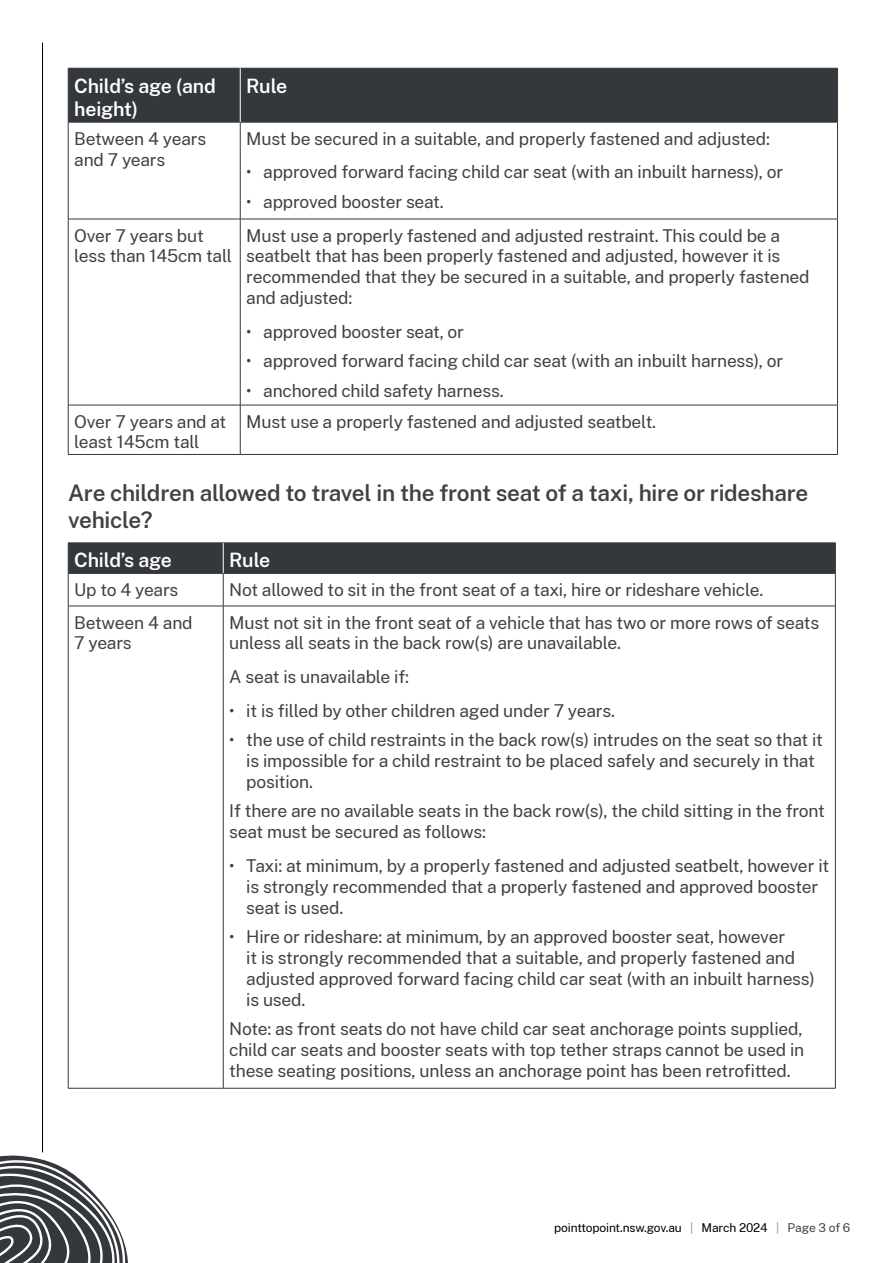
<style>
.page{position:relative;width:893px;height:1263px;background:#fff}
.page>*{position:absolute;margin:0;border:0;box-sizing:border-box;transform-origin:0 0}
.t1{font:600 22.5px/27px "Public Sans";letter-spacing:-.01em;color:#414042}
.t2{font:600 19.5px/23.4px "Public Sans";letter-spacing:-.01em;color:#fff}
.Paragraph{font:17.4px/20.9px "Public Sans";letter-spacing:-.01em;color:#414042}
.t3{font:12px "Public Sans";letter-spacing:-.01em;color:#000}
.s1{color:#939598}
.s2{color:#414042}
</style>
<div class="page">
<hr style="left:42px;top:43px;width:1px;height:1109px;background:#000">
<svg style="left:0;top:1152px;width:128px;height:111px"></svg>
<div style="left:69px;top:69px;width:768px;height:53px;background:#34383d"></div>
<hr style="left:68px;top:68px;width:172px;height:1px;background:#34383d">
<hr style="left:68px;top:68px;width:1px;height:54px;background:#34383d">
<hr style="left:240px;top:68px;width:598px;height:1px;background:#34383d">
<hr style="left:837px;top:68px;width:1px;height:54px;background:#34383d">
<hr style="left:68px;top:122px;width:172px;height:1px;background:#34383d">
<hr style="left:68px;top:122px;width:1px;height:97px;background:#34383d">
<hr style="left:240px;top:122px;width:598px;height:1px;background:#34383d">
<hr style="left:240px;top:122px;width:1px;height:97px;background:#34383d">
<hr style="left:837px;top:122px;width:1px;height:97px;background:#34383d">
<hr style="left:68px;top:219px;width:172px;height:1px;background:#34383d">
<hr style="left:68px;top:219px;width:1px;height:186px;background:#34383d">
<hr style="left:240px;top:219px;width:598px;height:1px;background:#34383d">
<hr style="left:240px;top:219px;width:1px;height:186px;background:#34383d">
<hr style="left:837px;top:219px;width:1px;height:186px;background:#34383d">
<hr style="left:68px;top:405px;width:172px;height:1px;background:#34383d">
<hr style="left:68px;top:405px;width:1px;height:49px;background:#34383d">
<hr style="left:240px;top:405px;width:598px;height:1px;background:#34383d">
<hr style="left:240px;top:405px;width:1px;height:49px;background:#34383d">
<hr style="left:837px;top:405px;width:1px;height:49px;background:#34383d">
<hr style="left:68px;top:454px;width:172px;height:1px;background:#34383d">
<hr style="left:240px;top:454px;width:598px;height:1px;background:#34383d">
<hr style="left:240px;top:68px;width:1px;height:54px;background:#fff">
<div style="left:69px;top:544px;width:766px;height:29px;background:#34383d"></div>
<hr style="left:68px;top:543px;width:155px;height:1px;background:#34383d">
<hr style="left:68px;top:543px;width:1px;height:30px;background:#34383d">
<hr style="left:223px;top:543px;width:613px;height:1px;background:#34383d">
<hr style="left:835px;top:543px;width:1px;height:30px;background:#34383d">
<hr style="left:68px;top:573px;width:155px;height:1px;background:#34383d">
<hr style="left:68px;top:574px;width:1px;height:32px;background:#34383d">
<hr style="left:223px;top:573px;width:613px;height:1px;background:#34383d">
<hr style="left:223px;top:574px;width:1px;height:32px;background:#34383d">
<hr style="left:835px;top:574px;width:1px;height:32px;background:#34383d">
<hr style="left:68px;top:606px;width:155px;height:1px;background:#34383d">
<hr style="left:68px;top:606px;width:1px;height:482px;background:#34383d">
<hr style="left:223px;top:606px;width:613px;height:1px;background:#34383d">
<hr style="left:223px;top:606px;width:1px;height:482px;background:#34383d">
<hr style="left:835px;top:606px;width:1px;height:482px;background:#34383d">
<hr style="left:68px;top:1088px;width:155px;height:1px;background:#34383d">
<hr style="left:223px;top:1088px;width:613px;height:1px;background:#34383d">
<hr style="left:223px;top:543px;width:1px;height:30px;background:#fff">
<h3 class="t2" style="left:74px;top:73px;width:143px">Child’s age (and height)</h3>
<h3 class="t2" style="left:246px;top:73px;width:43px">Rule</h3>
<p class="Paragraph" style="left:74px;top:127px;width:133px">Between 4 years and 7 years</p>
<p class="Paragraph" style="left:246px;top:127px;width:525px">Must be secured in a suitable, and properly fastened and adjusted:</p>
<p class="Paragraph" style="left:246px;top:161px;width:538px">• approved forward facing child car seat (with an inbuilt harness), or</p>
<p class="Paragraph" style="left:246px;top:190px;width:199px">• approved booster seat.</p>
<p class="Paragraph" style="left:74px;top:224px;width:159px">Over 7 years but less than 145cm tall</p>
<p class="Paragraph" style="left:246px;top:224px;width:565px">Must use a properly fastened and adjusted restraint. This could be a seatbelt that has been properly fastened and adjusted, however it is recommended that they be secured in a suitable, and properly fastened and adjusted:</p>
<p class="Paragraph" style="left:246px;top:320px;width:219px">• approved booster seat, or</p>
<p class="Paragraph" style="left:246px;top:350px;width:538px">• approved forward facing child car seat (with an inbuilt harness), or</p>
<p class="Paragraph" style="left:246px;top:379px;width:259px">• anchored child safety harness.</p>
<p class="Paragraph" style="left:74px;top:410px;width:154px">Over 7 years and at least 145cm tall</p>
<p class="Paragraph" style="left:246px;top:410px;width:411px">Must use a properly fastened and adjusted seatbelt.</p>
<h2 class="t1" style="left:68px;top:478px;width:742px">Are children allowed to travel in the front seat of a taxi, hire or rideshare vehicle?</h2>
<h3 class="t2" style="left:74px;top:547px;width:99px">Child’s age</h3>
<h3 class="t2" style="left:229px;top:547px;width:43px">Rule</h3>
<p class="Paragraph" style="left:74px;top:578px;width:106px">Up to 4 years</p>
<p class="Paragraph" style="left:229px;top:578px;width:536px">Not allowed to sit in the front seat of a taxi, hire or rideshare vehicle.</p>
<p class="Paragraph" style="left:74px;top:611px;width:120px">Between 4 and<br>7 years</p>
<p class="Paragraph" style="left:229px;top:611px;width:591px">Must not sit in the front seat of a vehicle that has two or more rows of seats unless all seats in the back row(s) are unavailable.</p>
<p class="Paragraph" style="left:229px;top:665px;width:181px">A seat is unavailable if:</p>
<p class="Paragraph" style="left:229px;top:699px;width:387px">• it is filled by other children aged under 7 years.</p>
<p class="Paragraph" style="left:246px;top:728px;width:578px;text-indent:-17px">• the use of child restraints in the back row(s) intrudes on the seat so that it is impossible for a child restraint to be placed safely and securely in that position.</p>
<p class="Paragraph" style="left:229px;top:800px;width:597px">If there are no available seats in the back row(s), the child sitting in the front seat must be secured as follows:</p>
<p class="Paragraph" style="left:246px;top:854px;width:584px;text-indent:-17px">• Taxi: at minimum, by a properly fastened and adjusted seatbelt, however it is strongly recommended that a properly fastened and approved booster seat is used.</p>
<p class="Paragraph" style="left:246px;top:925px;width:570px;text-indent:-17px">• Hire or rideshare: at minimum, by an approved booster seat, however<br>it is strongly recommended that a suitable, and properly fastened and adjusted approved forward facing child car seat (with an inbuilt harness) is used.</p>
<p class="Paragraph" style="left:229px;top:1017px;width:577px;text-align:justify">Note: as front seats do not have child car seat anchorage points supplied, child car seats and booster seats with top tether straps cannot be used in these seating positions, unless an anchorage point has been retrofitted.</p>
<p class="t3" style="left:554px;top:1219px;width:298px">pointtopoint.nsw.gov.au <span class="s1">|</span> March 2024 <span class="s1">|</span> <span class="s2">Page 3 of 6</span></p>
</div>
